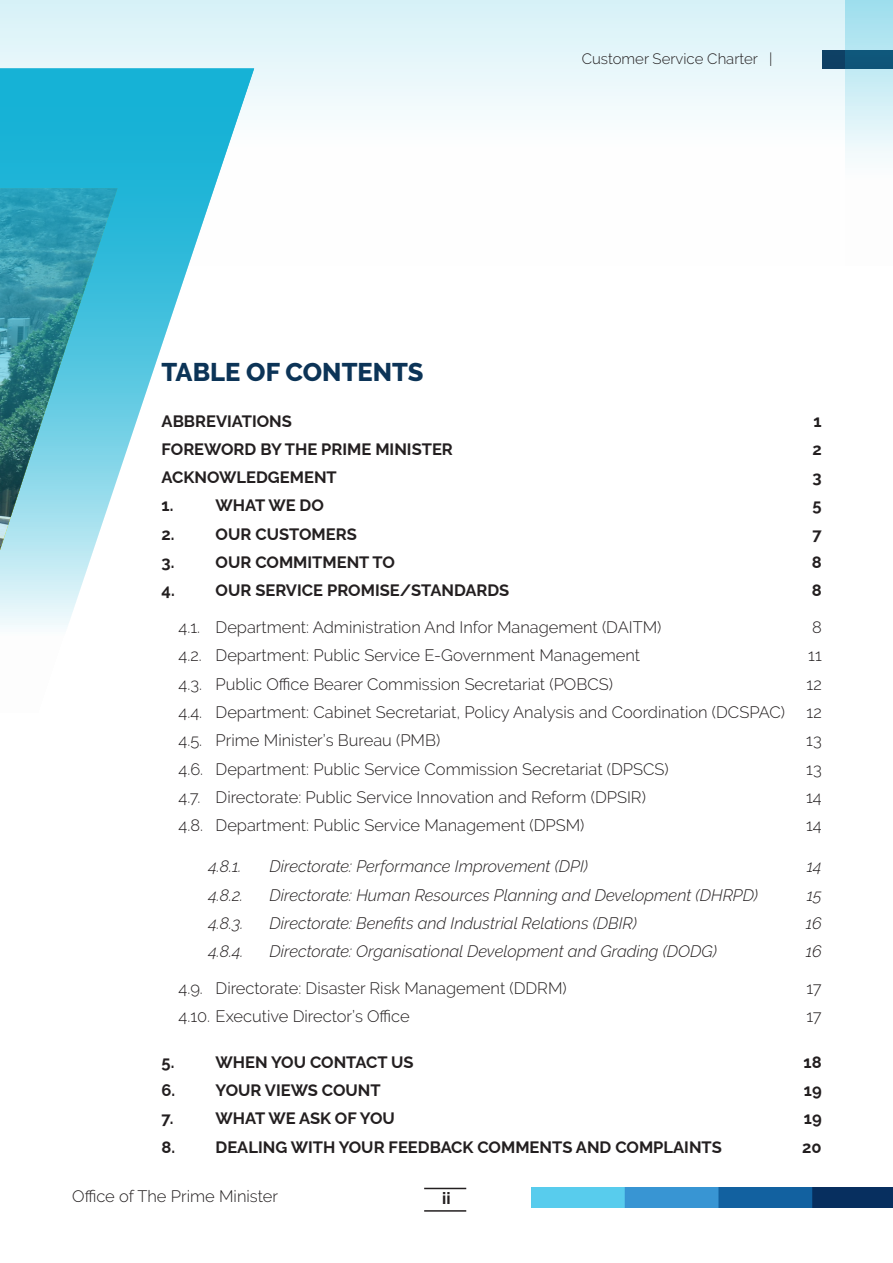
<style>
.page{position:relative;width:893px;height:1263px;background:#fff}
.page>*{position:absolute;margin:0;border:0;box-sizing:border-box;transform-origin:0 0}
.Tittle_no_Numbering{font:800 25.5px "Raleway";color:#0c3457}
.t1{font:300 16.5px "Raleway";color:#231f20}
.t2{font:700 16.5px "Raleway";color:#231f20}
.t3{font:italic 300 16.5px "Raleway";color:#231f20}
.t4{font:300 15px "Raleway";color:#231f20}
</style>
<div class="page">
<div style="left:0;top:0;width:893px;height:266px;background:linear-gradient(to bottom,#dcf3f8,#fff)"></div>
<img style="left:531px;top:1188px;width:362px;height:20px">
<hr style="left:424px;top:1188px;width:42px;height:1px;background:#231f20">
<hr style="left:424px;top:1210px;width:42px;height:2px;background:#231f20">
<svg style="left:845px;top:0;width:47px;height:266px"></svg>
<svg style="left:0;top:68px;width:254px;height:559px"></svg>
<p class="t4" style="left:582px;top:50px;width:192px">Customer Service Charter |</p>
<p class="Tittle_no_Numbering" style="left:162px;top:358px;width:264px">TABLE OF CONTENTS</p>
<p class="t2" style="left:162px;top:407px;width:132px">ABBREVIATIONS</p>
<p class="t2" style="left:814px;top:407px;width:10px">1</p>
<p class="t2" style="left:162px;top:436px;width:293px">FOREWORD BY THE PRIME MINISTER</p>
<p class="t2" style="left:812px;top:436px;width:11px">2</p>
<p class="t2" style="left:162px;top:464px;width:177px">ACKNOWLEDGEMENT</p>
<p class="t2" style="left:812px;top:464px;width:11px">3</p>
<p class="t2" style="left:162px;top:492px;width:13px">1.</p>
<p class="t2" style="left:216px;top:492px;width:110px">WHAT WE DO</p>
<p class="t2" style="left:813px;top:492px;width:11px">5</p>
<p class="t2" style="left:162px;top:521px;width:15px">2.</p>
<p class="t2" style="left:216px;top:521px;width:143px">OUR CUSTOMERS</p>
<p class="t2" style="left:812px;top:521px;width:11px">7</p>
<p class="t2" style="left:162px;top:549px;width:14px">3.</p>
<p class="t2" style="left:216px;top:549px;width:181px">OUR COMMITMENT TO</p>
<p class="t2" style="left:812px;top:549px;width:11px">8</p>
<p class="t2" style="left:162px;top:577px;width:15px">4.</p>
<p class="t2" style="left:216px;top:577px;width:295px">OUR SERVICE PROMISE/STANDARDS</p>
<p class="t2" style="left:812px;top:577px;width:11px">8</p>
<p class="t1" style="left:179px;top:618px;width:484px">4.1. Department: Administration And Infor Management (DAITM)</p>
<p class="t1" style="left:812px;top:618px;width:11px">8</p>
<p class="t1" style="left:179px;top:646px;width:463px">4.2. Department: Public Service E-Government Management</p>
<p class="t1" style="left:808px;top:646px;width:15px">11</p>
<p class="t1" style="left:179px;top:674px;width:436px">4.3. Public Office Bearer Commission Secretariat (POBCS)</p>
<p class="t1" style="left:807px;top:674px;width:17px">12</p>
<p class="t1" style="left:179px;top:703px;width:608px">4.4. Department: Cabinet Secretariat, Policy Analysis and Coordination (DCSPAC)</p>
<p class="t1" style="left:807px;top:703px;width:17px">12</p>
<p class="t1" style="left:179px;top:731px;width:263px">4.5. Prime Minister’s Bureau (PMB)</p>
<p class="t1" style="left:806px;top:731px;width:17px">13</p>
<p class="t1" style="left:179px;top:759px;width:492px">4.6. Department: Public Service Commission Secretariat (DPSCS)</p>
<p class="t1" style="left:806px;top:759px;width:17px">13</p>
<p class="t1" style="left:179px;top:787px;width:469px">4.7. Directorate: Public Service Innovation and Reform (DPSIR)</p>
<p class="t1" style="left:806px;top:787px;width:17px">14</p>
<p class="t1" style="left:179px;top:816px;width:407px">4.8. Department: Public Service Management (DPSM)</p>
<p class="t1" style="left:806px;top:816px;width:17px">14</p>
<p class="t3" style="left:208px;top:857px;width:35px">4.8.1.</p>
<p class="t3" style="left:270px;top:857px;width:320px">Directorate: Performance Improvement (DPI)</p>
<p class="t3" style="left:807px;top:857px;width:16px">14</p>
<p class="t3" style="left:208px;top:885px;width:36px">4.8.2.</p>
<p class="t3" style="left:270px;top:885px;width:490px">Directorate: Human Resources Planning and Development (DHRPD)</p>
<p class="t3" style="left:807px;top:885px;width:17px">15</p>
<p class="t3" style="left:208px;top:913px;width:36px">4.8.3.</p>
<p class="t3" style="left:270px;top:913px;width:369px">Directorate: Benefits and Industrial Relations (DBIR)</p>
<p class="t3" style="left:806px;top:913px;width:18px">16</p>
<p class="t3" style="left:208px;top:942px;width:37px">4.8.4.</p>
<p class="t3" style="left:270px;top:942px;width:449px">Directorate: Organisational Development and Grading (DODG)</p>
<p class="t3" style="left:806px;top:942px;width:18px">16</p>
<p class="t1" style="left:179px;top:979px;width:390px">4.9. Directorate: Disaster Risk Management (DDRM)</p>
<p class="t1" style="left:806px;top:979px;width:17px">17</p>
<p class="t1" style="left:179px;top:1007px;width:233px">4.10. Executive Director’s Office</p>
<p class="t1" style="left:806px;top:1007px;width:17px">17</p>
<p class="t2" style="left:162px;top:1049px;width:14px">5.</p>
<p class="t2" style="left:216px;top:1049px;width:199px">WHEN YOU CONTACT US</p>
<p class="t2" style="left:804px;top:1049px;width:20px">18</p>
<p class="t2" style="left:162px;top:1077px;width:15px">6.</p>
<p class="t2" style="left:216px;top:1077px;width:167px">YOUR VIEWS COUNT</p>
<p class="t2" style="left:804px;top:1077px;width:19px">19</p>
<p class="t2" style="left:162px;top:1105px;width:14px">7.</p>
<p class="t2" style="left:216px;top:1105px;width:181px">WHAT WE ASK OF YOU</p>
<p class="t2" style="left:804px;top:1105px;width:19px">19</p>
<p class="t2" style="left:162px;top:1134px;width:15px">8.</p>
<p class="t2" style="left:216px;top:1134px;width:508px">DEALING WITH YOUR FEEDBACK COMMENTS AND COMPLAINTS</p>
<p class="t2" style="left:802px;top:1134px;width:21px">20</p>
<p class="t1" style="left:72px;top:1187px;width:207px">Office of The Prime Minister</p>
<p class="t2" style="left:442px;top:1185px;width:10px">ii</p>
</div>
